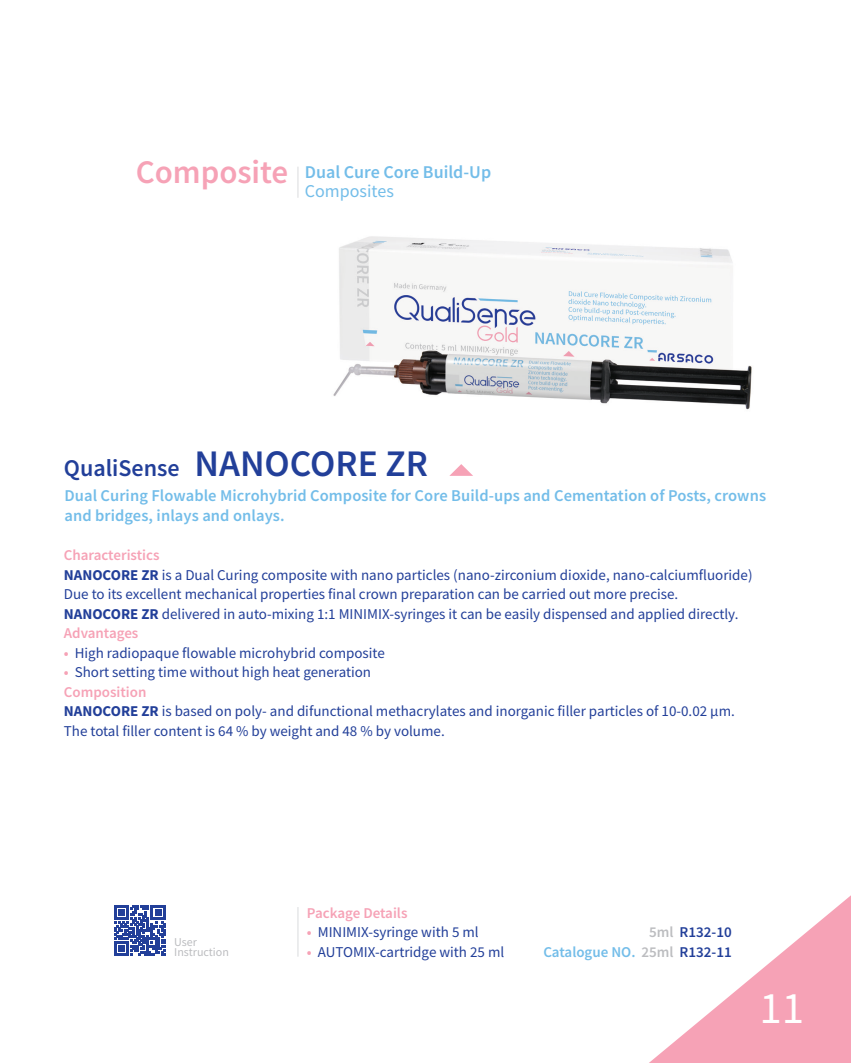
<style>
.page{position:relative;width:851px;height:1063px;background:#fff}
.page>*{position:absolute;margin:0;border:0;box-sizing:border-box;transform-origin:0 0}
.t1{font:45px "Source Sans Pro";color:#fff}
.t2{font:600 37.5px "Source Sans Pro";color:#223f99}
.t3{font:600 33px "Source Sans Pro";color:#f6a2b6}
.t4{font:600 24px "Source Sans Pro";color:#223f99}
.t5{font:600 18px/19.5px "Source Sans Pro";color:#73bde9}
.t6{font:600 16.5px/19.5px "Source Sans Pro";letter-spacing:.005em;color:#73bde9}
.t7{font:15px "Source Sans Pro";color:#223f99}
.t8{font:600 15px "Source Sans Pro";color:#f6a2b6}
.t9{font:600 15px "Source Sans Pro";color:#73bde9}
.t10{font:600 15px "Source Sans Pro";color:#223f99}
.t11{font:12px/10.5px "Source Sans Pro";color:#bcbdc0}
.s1{font-weight:400}
.s2{font-weight:700}
.s3{font-weight:600;color:#f6a2b6}
.s4{color:#bcbdc0}
.s5{color:#223f99}
</style>
<div class="page">
<svg style="left:649px;top:896px;width:201px;height:167px"></svg>
<svg style="left:115px;top:905px;width:50px;height:51px"></svg>
<img style="left:333px;top:236px;width:419px;height:174px">
<hr style="left:297px;top:907px;width:1px;height:50px;background:#dcdddf">
<hr style="left:297px;top:167px;width:1px;height:31px;background:#dcdddf">
<svg style="left:449px;top:464px;width:24px;height:12px"></svg>
<p class="t3" style="left:136px;top:150px;width:154px">Composite</p>
<p class="t5" style="left:305px;top:162px;width:188px">Dual Cure Core Build-Up<br><span class="s1">Composites</span></p>
<p class="t4" style="left:64px;top:452px;width:117px">QualiSense</p>
<p class="t2" style="left:194px;top:439px;width:235px">NANOCORE ZR</p>
<p class="t6" style="left:64px;top:486px;width:703px">Dual Curing Flowable Microhybrid Composite for Core Build-ups and Cementation of Posts, crowns and bridges, inlays and onlays.</p>
<p class="t8" style="left:64px;top:546px;width:97px">Characteristics</p>
<p class="t7" style="left:64px;top:565px;width:690px"><span class="s2">NANOCORE ZR</span> is a Dual Curing composite with nano particles (nano-zirconium dioxide, nano-calciumfluoride)</p>
<p class="t7" style="left:64px;top:585px;width:616px">Due to its excellent mechanical properties final crown preparation can be carried out more precise.</p>
<p class="t7" style="left:64px;top:604px;width:676px"><span class="s2">NANOCORE ZR</span> delivered in auto-mixing 1:1 MINIMIX-syringes it can be easily dispensed and applied directly.</p>
<p class="t8" style="left:64px;top:624px;width:76px">Advantages</p>
<p class="t7" style="left:64px;top:643px;width:322px"><span class="s3">•</span> High radiopaque flowable microhybrid composite</p>
<p class="t7" style="left:64px;top:663px;width:309px"><span class="s3">•</span> Short setting time without high heat generation</p>
<p class="t8" style="left:64px;top:682px;width:84px">Composition</p>
<p class="t7" style="left:64px;top:702px;width:672px"><span class="s2">NANOCORE ZR</span> is based on poly- and difunctional methacrylates and inorganic filler particles of 10-0.02 µm.</p>
<p class="t7" style="left:64px;top:721px;width:382px">The total filler content is 64 % by weight and 48 % by volume.</p>
<p class="t11" style="left:174px;top:936px;width:56px">User<br>Instruction</p>
<p class="t8" style="left:307px;top:903px;width:102px">Package Details</p>
<p class="t7" style="left:307px;top:923px;width:173px"><span class="s3">•</span> MINIMIX-syringe with 5 ml</p>
<p class="t7" style="left:307px;top:942px;width:199px"><span class="s3">•</span> AUTOMIX-cartridge with 25 ml</p>
<p class="t10" style="left:649px;top:922px;width:84px"><span class="s4">5ml</span> R132-10</p>
<p class="t9" style="left:543px;top:942px;width:190px">Catalogue NO. <span class="s4">25ml</span> <span class="s5">R132-11</span></p>
<h1 class="t1" style="left:759px;top:980px;width:46px">11</h1>
</div>
